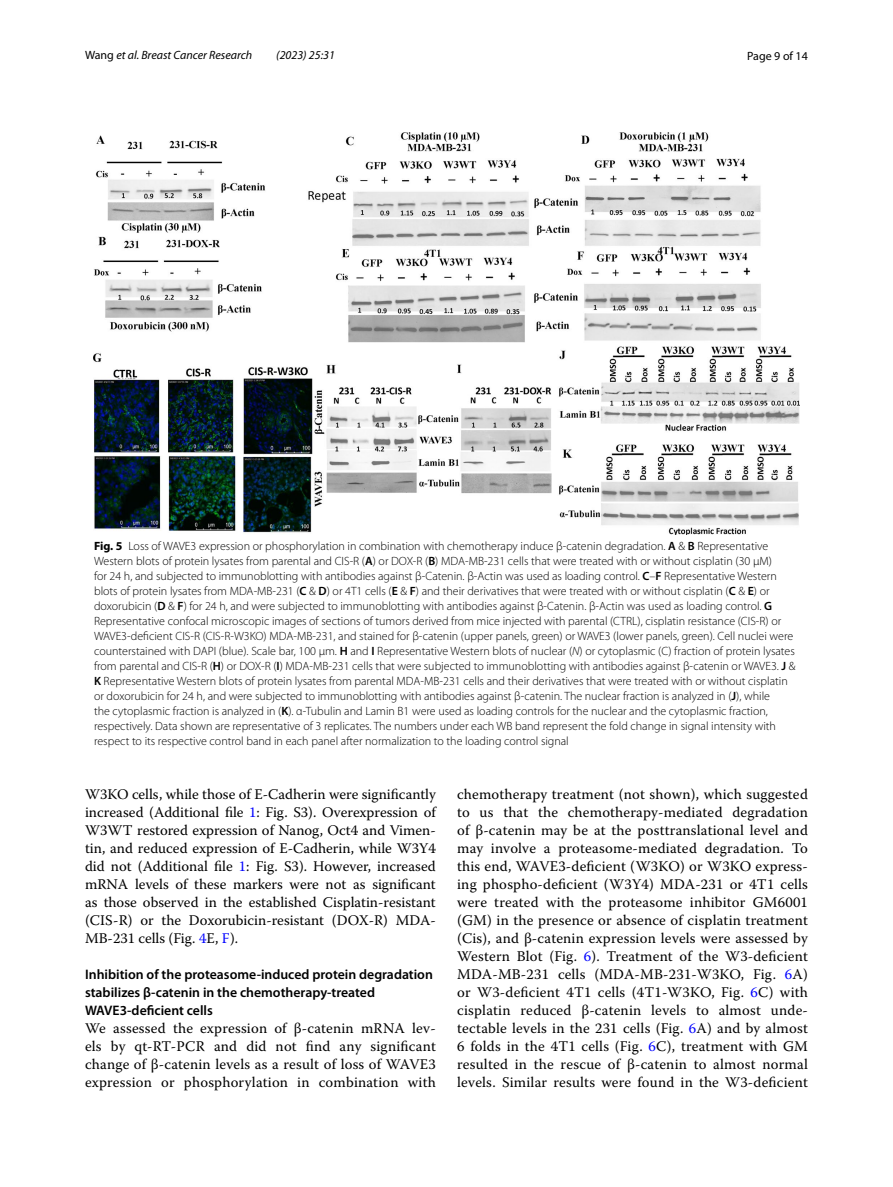
<style>
.page{position:relative;width:893px;height:1187px;background:#fff}
.page>*{position:absolute;margin:0;border:0;box-sizing:border-box;transform-origin:0 0}
.t1{font:14.7px/18px "Warnock Pro";letter-spacing:.015em;color:#000;text-align:justify}
.t2{font:600 13.8px/18px "Myriad Pro";color:#000}
.t3{font:300 12px/15px "Myriad Pro";color:#000}
.t4{font:italic 12px "Myriad Pro";color:#000}
.t5{font:12px "Myriad Pro";color:#000}
.s1{font-style:normal}
.s2{font-weight:700}
.s3{font-weight:600}
.s4{font-style:italic}
.s5{color:#00f}
</style>
<div class="page">
<img style="left:94px;top:133px;width:705px;height:401px">
<p class="t4" style="left:85px;top:48px;width:169px"><span class="s1">Wang</span> et al. Breast Cancer Research</p>
<p class="t4" style="left:276px;top:48px;width:60px">(2023) 25:31</p>
<p class="t5" style="left:747px;top:48px;width:62px">Page 9 of 14</p>
<p class="t3" style="left:94px;top:538px;width:703px"><span class="s2">Fig. 5</span> Loss of WAVE3 expression or phosphorylation in combination with chemotherapy induce β-catenin degradation. <span class="s3">A</span> &amp; <span class="s3">B</span> Representative Western blots of protein lysates from parental and CIS-R (<span class="s3">A</span>) or DOX-R (<span class="s3">B</span>) MDA-MB-231 cells that were treated with or without cisplatin (30 µM)<br>for 24 h, and subjected to immunoblotting with antibodies against β-Catenin. β-Actin was used as loading control. <span class="s3">C</span>–<span class="s3">F</span> Representative Western blots of protein lysates from MDA-MB-231 (<span class="s3">C</span> &amp; <span class="s3">D</span>) or 4T1 cells (<span class="s3">E</span> &amp; <span class="s3">F</span>) and their derivatives that were treated with or without cisplatin (<span class="s3">C</span> &amp; <span class="s3">E</span>) or doxorubicin (<span class="s3">D</span> &amp; <span class="s3">F</span>) for 24 h, and were subjected to immunoblotting with antibodies against β-Catenin. β-Actin was used as loading control. <span class="s3">G </span>Representative confocal microscopic images of sections of tumors derived from mice injected with parental (CTRL), cisplatin resistance (CIS-R) or WAVE3-deficient CIS-R (CIS-R-W3KO) MDA-MB-231, and stained for β-catenin (upper panels, green) or WAVE3 (lower panels, green). Cell nuclei were counterstained with DAPI (blue). Scale bar, 100 µm. <span class="s3">H</span> and <span class="s3">I</span> Representative Western blots of nuclear (<span class="s4">N</span>) or cytoplasmic (C) fraction of protein lysates from parental and CIS-R (<span class="s3">H</span>) or DOX-R (<span class="s3">I</span>) MDA-MB-231 cells that were subjected to immunoblotting with antibodies against β-catenin or WAVE3. <span class="s3">J</span> &amp; <span class="s3">K</span> Representative Western blots of protein lysates from parental MDA-MB-231 cells and their derivatives that were treated with or without cisplatin or doxorubicin for 24 h, and were subjected to immunoblotting with antibodies against β-catenin. The nuclear fraction is analyzed in (<span class="s3">J</span>), while<br>the cytoplasmic fraction is analyzed in (<span class="s3">K</span>). α-Tubulin and Lamin B1 were used as loading controls for the nuclear and the cytoplasmic fraction, respectively. Data shown are representative of 3 replicates. The numbers under each WB band represent the fold change in signal intensity with respect to its respective control band in each panel after normalization to the loading control signal</p>
<p class="t1" style="left:85px;top:785px;width:352px">W3KO cells, while those of E-Cadherin were significantly increased (Additional file <span class="s5">1</span>: Fig. S3). Overexpression of W3WT restored expression of Nanog, Oct4 and Vimen&shy;tin, and reduced expression of E-Cadherin, while W3Y4 did not (Additional file <span class="s5">1</span>: Fig. S3). However, increased mRNA levels of these markers were not as significant as those observed in the established Cisplatin-resistant (CIS-R) or the Doxorubicin-resistant (DOX-R) MDA-MB-231 cells (Fig. <span class="s5">4</span>E, <span class="s5">F</span>).</p>
<p class="t2" style="left:85px;top:965px;width:349px">Inhibition of the proteasome‑induced protein degradation stabilizes β‑catenin in the chemotherapy‑treated<br>WAVE3‑deficient cells</p>
<p class="t1" style="left:85px;top:1019px;width:352px">We assessed the expression of β-catenin mRNA lev&shy;els by qt-RT-PCR and did not find any significant change of β-catenin levels as a result of loss of WAVE3 expression or phosphorylation in combination with</p>
<p class="t1" style="left:457px;top:785px;width:352px">chemotherapy treatment (not shown), which suggested to us that the chemotherapy-mediated degradation of β-catenin may be at the posttranslational level and may involve a proteasome-mediated degradation. To this end, WAVE3-deficient (W3KO) or W3KO express&shy;ing phospho-deficient (W3Y4) MDA-231 or 4T1 cells were treated with the proteasome inhibitor GM6001 (GM) in the presence or absence of cisplatin treatment (Cis), and β-catenin expression levels were assessed by Western Blot (Fig. <span class="s5">6</span>). Treatment of the W3-deficient MDA-MB-231 cells (MDA-MB-231-W3KO, Fig. <span class="s5">6</span>A) or W3-deficient 4T1 cells (4T1-W3KO, Fig. <span class="s5">6</span>C) with cisplatin reduced β-catenin levels to almost unde&shy;tectable levels in the 231 cells (Fig. <span class="s5">6</span>A) and by almost 6 folds in the 4T1 cells (Fig. <span class="s5">6</span>C), treatment with GM resulted in the rescue of β-catenin to almost normal levels. Similar results were found in the W3-deficient</p>
</div>
